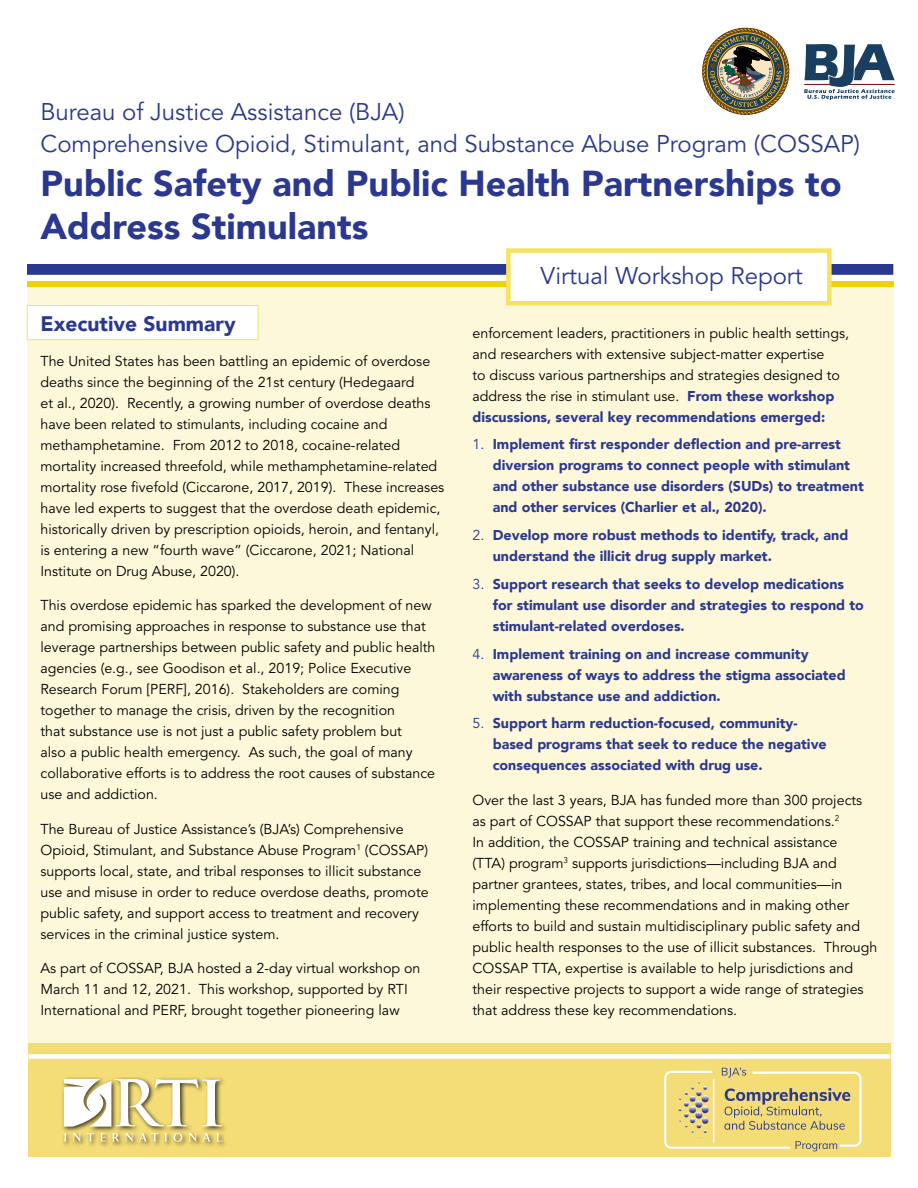
<style>
.page{position:relative;width:918px;height:1188px;background:#fff}
.page>*{position:absolute;margin:0;border:0;box-sizing:border-box;transform-origin:0 0}
.t1{font:900 36px/43.2px "Avenir LT";color:#2b388f}
.t2{font:24px/32.2px "Avenir LT Std";color:#2b388f}
.t3{font:900 21px "Avenir LT";color:#2b388f}
.t4{font:14.25px/21px "Avenir LT Std";color:#000}
.t5{font:900 14.25px/21px "Avenir LT";color:#2b388f}
.s1{font-family:"Avenir LT";font-weight:900;color:#2b388f}
.s2{font-family:"Avenir LT Std";font-weight:400}
</style>
<div class="page">
<div style="left:27px;top:282px;width:866px;height:762px;background:#fdf8d9"></div>
<div style="left:27px;top:305px;width:231px;height:35px;background:#fff;border:1px solid #f6e361"></div>
<div style="left:28px;top:1044px;width:863px;height:113px;background:#f4dc77"></div>
<div style="left:27px;top:264px;width:866px;height:11px;background:#2b388f;border:2px solid #2b388f"></div>
<div style="left:27px;top:281px;width:866px;height:6px;background:#f0d200"></div>
<div style="left:29px;top:1054px;width:861px;height:5px;background:#fff"></div>
<svg style="left:664px;top:1068px;width:198px;height:83px"></svg>
<div style="left:62px;top:1077px;width:166px;height:72px;background:#000;opacity:.75"></div>
<svg style="left:64px;top:1079px;width:158px;height:63px"></svg>
<div style="left:506px;top:248px;width:326px;height:57px;background:#fff;border:4px solid #f6e361"></div>
<img style="left:702px;top:27px;width:88px;height:88px">
<svg style="left:804px;top:44px;width:91px;height:56px"></svg>
<h2 class="t2" style="left:40px;top:96px;width:821px">Bureau of Justice Assistance (BJA)<br>Comprehensive Opioid, Stimulant, and Substance Abuse Program (COSSAP)</h2>
<h1 class="t1" style="left:40px;top:161px;width:803px">Public Safety and Public Health Partnerships to<br>Address Stimulants</h1>
<h2 class="t2" style="left:541px;top:260px;width:264px">Virtual Workshop Report</h2>
<h3 class="t3" style="left:40px;top:311px;width:197px">Executive Summary</h3>
<p class="t4" style="left:40px;top:351px;width:405px">The United States has been battling an epidemic of overdose deaths since the beginning of the 21st century (Hedegaard<br>et al., 2020). Recently, a growing number of overdose deaths have been related to stimulants, including cocaine and methamphetamine. From 2012 to 2018, cocaine-related mortality increased threefold, while methamphetamine-related mortality rose fivefold (Ciccarone, 2017, 2019). These increases have led experts to suggest that the overdose death epidemic, historically driven by prescription opioids, heroin, and fentanyl, is entering a new “fourth wave” (Ciccarone, 2021; National Institute on Drug Abuse, 2020).</p>
<p class="t4" style="left:40px;top:595px;width:397px">This overdose epidemic has sparked the development of new and promising approaches in response to substance use that leverage partnerships between public safety and public health agencies (e.g., see Goodison et al., 2019; Police Executive Research Forum [PERF], 2016). Stakeholders are coming together to manage the crisis, driven by the recognition<br>that substance use is not just a public safety problem but<br>also a public health emergency. As such, the goal of many collaborative efforts is to address the root causes of substance use and addiction.</p>
<p class="t4" style="left:40px;top:819px;width:390px">The Bureau of Justice Assistance’s (BJA’s) Comprehensive Opioid, Stimulant, and Substance Abuse Program<sup>1</sup> (COSSAP) supports local, state, and tribal responses to illicit substance use and misuse in order to reduce overdose deaths, promote public safety, and support access to treatment and recovery services in the criminal justice system.</p>
<p class="t4" style="left:40px;top:958px;width:382px">As part of COSSAP, BJA hosted a 2-day virtual workshop on<br>March 11 and 12, 2021. This workshop, supported by RTI<br>International and PERF, brought together pioneering law</p>
<p class="t4" style="left:473px;top:323px;width:378px">enforcement leaders, practitioners in public health settings, and researchers with extensive subject-matter expertise<br>to discuss various partnerships and strategies designed to address the rise in stimulant use. <span class="s1">From these workshop</span></p>
<p class="t5" style="left:473px;top:406px;width:354px">discussions, several key recommendations emerged:</p>
<p class="t5" style="left:493px;top:434px;width:373px;text-indent:-20px"><span class="s2">1.</span> Implement first responder deflection and pre-arrest diversion programs to connect people with stimulant and other substance use disorders (SUDs) to treatment and other services (Charlier et al., 2020).</p>
<p class="t5" style="left:493px;top:525px;width:357px;text-indent:-20px"><span class="s2">2.</span> Develop more robust methods to identify, track, and understand the illicit drug supply market.</p>
<p class="t5" style="left:493px;top:573px;width:373px;text-indent:-20px"><span class="s2">3.</span> Support research that seeks to develop medications for stimulant use disorder and strategies to respond to stimulant-related overdoses.</p>
<p class="t5" style="left:493px;top:643px;width:355px;text-indent:-20px"><span class="s2">4.</span> Implement training on and increase community awareness of ways to address the stigma associated with substance use and addiction.</p>
<p class="t5" style="left:493px;top:713px;width:336px;text-indent:-20px"><span class="s2">5.</span> Support harm reduction-focused, community&shy;based programs that seek to reduce the negative consequences associated with drug use.</p>
<p class="t4" style="left:472px;top:790px;width:407px">Over the last 3 years, BJA has funded more than 300 projects as part of COSSAP that support these recommendations.<sup>2<br></sup>In addition, the COSSAP training and technical assistance<br>(TTA) program<sup>3</sup> supports jurisdictions—including BJA and partner grantees, states, tribes, and local communities—in implementing these recommendations and in making other efforts to build and sustain multidisciplinary public safety and public health responses to the use of illicit substances. Through COSSAP TTA, expertise is available to help jurisdictions and their respective projects to support a wide range of strategies that address these key recommendations.</p>
</div>
